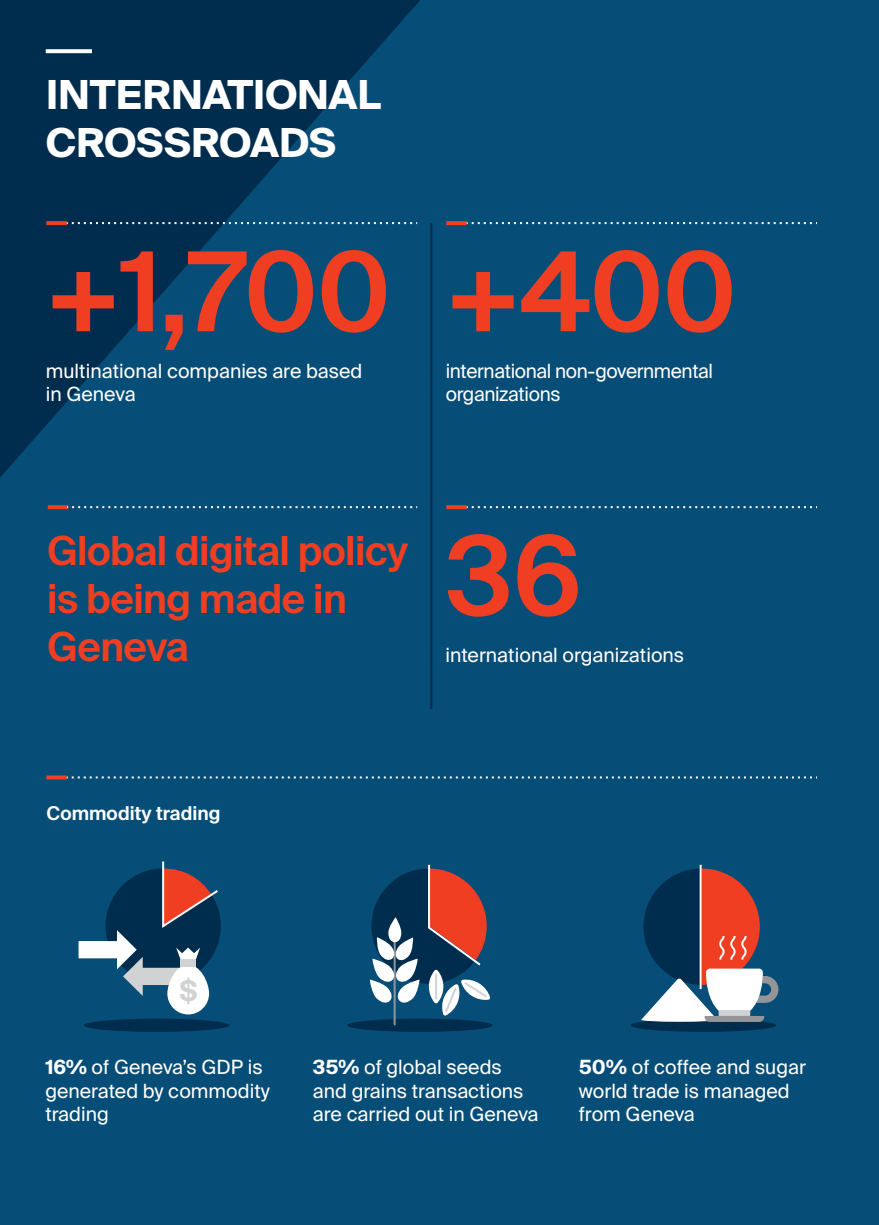
<style>
.page{position:relative;width:879px;height:1225px;background:#064d77}
.page>*{position:absolute;margin:0;border:0;box-sizing:border-box;transform-origin:0 0}
.t1{font:600 110px "Suisse Intl";color:#ef3e22}
.t2{font:600 40px/48px "Suisse Intl";letter-spacing:-.015em;color:#ef3e22}
.t3{font:700 40px/48px "Suisse Intl";color:#fff}
.t4{font:700 28.6px "Suisse Intl";color:#d1d2d4}
.t5{font:19.6px/23.6px "Suisse Intl";color:#fff}
.t6{font:19.6px/23.6px "Suisse Intl";letter-spacing:-.02em;color:#fff}
.t7{font:600 19px "Suisse Intl";color:#fff}
.s1{font-weight:700}
</style>
<div class="page">
<svg style="left:0;top:0;width:420px;height:478px;fill:#002d4e"></svg>
<div style="left:630px;top:1018px;width:146px;height:14px;background:#002d4e;border-radius:50%"></div>
<div style="left:347px;top:1018px;width:146px;height:14px;background:#002d4e;border-radius:50%"></div>
<div style="left:84px;top:1018px;width:145px;height:14px;background:#002d4e;border-radius:50%"></div>
<svg style="left:46px;top:49px;width:46px;height:4px"></svg>
<svg style="left:46px;top:775px;width:21px;height:4px"></svg>
<svg style="left:67px;top:776px;width:750px;height:2px"></svg>
<svg style="left:46px;top:221px;width:21px;height:4px"></svg>
<svg style="left:67px;top:222px;width:350px;height:2px"></svg>
<svg style="left:446px;top:221px;width:21px;height:4px"></svg>
<svg style="left:467px;top:222px;width:350px;height:2px"></svg>
<svg style="left:48px;top:505px;width:20px;height:4px"></svg>
<svg style="left:67px;top:506px;width:350px;height:2px"></svg>
<svg style="left:446px;top:505px;width:21px;height:4px"></svg>
<svg style="left:467px;top:506px;width:350px;height:2px"></svg>
<svg style="left:641px;top:868px;width:137px;height:154px"></svg>
<hr style="left:394px;top:941px;width:2px;height:83px;background:#939598">
<hr style="left:699px;top:865px;width:2px;height:124px;background:#fff">
<hr style="left:430px;top:223px;width:2px;height:486px;background:#002d4e">
<svg style="left:369px;top:864px;width:121px;height:152px"></svg>
<div style="left:167px;top:964px;width:42px;height:50px;background:#fff;border-radius:21px"></div>
<svg style="left:79px;top:861px;width:142px;height:135px"></svg>
<div style="left:181px;top:959px;width:15px;height:7px;background:#d1d2d4"></div>
<p class="t3" style="left:46px;top:71px;width:336px">INTERNATIONAL<br>CROSSROADS</p>
<p class="t1" style="left:46px;top:228px;width:346px">+1,700</p>
<p class="t5" style="left:46px;top:359px;width:318px">multinational companies are based in Geneva</p>
<p class="t1" style="left:446px;top:228px;width:292px">+400</p>
<p class="t6" style="left:446px;top:359px;width:269px">international non-governmental organizations</p>
<p class="t2" style="left:47px;top:526px;width:362px">Global digital policy is being made in<br>Geneva</p>
<p class="t1" style="left:445px;top:512px;width:138px">36</p>
<p class="t5" style="left:445px;top:643px;width:240px">international organizations</p>
<p class="t7" style="left:47px;top:802px;width:175px">Commodity trading</p>
<p class="t4" style="left:179px;top:974px;width:20px">$</p>
<p class="t5" style="left:45px;top:1055px;width:226px"><span class="s1">16%</span> of Geneva’s GDP is generated by commodity trading</p>
<p class="t5" style="left:313px;top:1055px;width:227px"><span class="s1">35%</span> of global seeds and grains transactions are carried out in Geneva</p>
<p class="t5" style="left:579px;top:1055px;width:229px"><span class="s1">50%</span> of coffee and sugar world trade is managed from Geneva</p>
</div>
